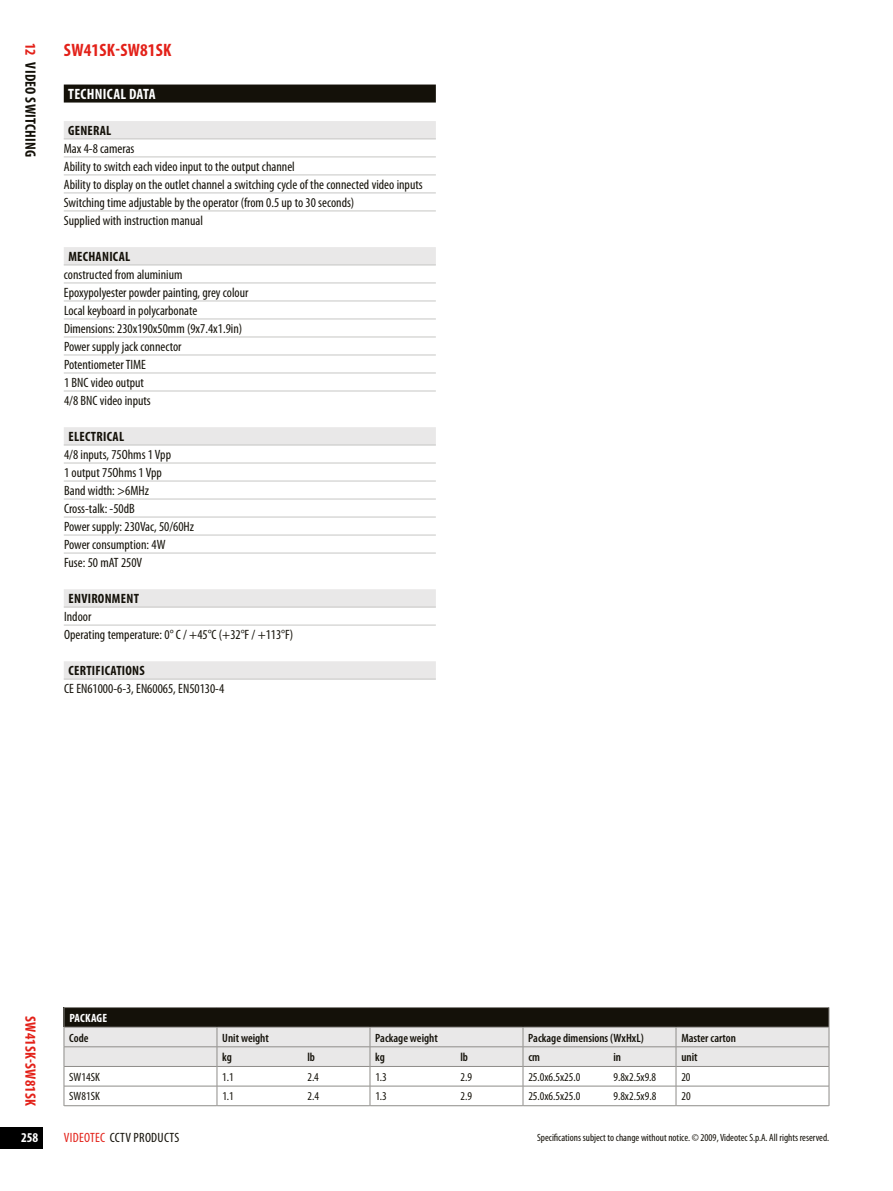
<style>
.page{position:relative;width:893px;height:1191px;background:#fff}
.page>*{position:absolute;margin:0;border:0;box-sizing:border-box;transform-origin:0 0}
.t1{font:700 condensed 18px "Myriad Pro";letter-spacing:.005em;color:#e32119}
.t2{font:700 condensed 15px "Myriad Pro";letter-spacing:.02em;color:#141109}
.t3{font:700 condensed 15px "Myriad Pro";letter-spacing:.005em;color:#e32119}
.t4{font:700 condensed 15px "Myriad Pro";letter-spacing:.02em;color:#fff}
.t5{font:condensed 13.5px/18px "Myriad Pro";color:#141109}
.t6{font:700 condensed 13.5px "Myriad Pro";letter-spacing:.02em;color:#141109}
.t7{font:condensed 13.5px "Myriad Pro";letter-spacing:.02em;color:#141109}
.t8{font:condensed 13.5px "Myriad Pro";color:#e32119}
.t9{font:700 condensed 13.5px "Myriad Pro";color:#fff}
.t10{font:condensed 12px "Myriad Pro";color:#141109}
.t11{font:600 condensed 12px "Myriad Pro";color:#141109}
.t12{font:700 condensed 12px "Myriad Pro";letter-spacing:.02em;color:#fff}
.t13{font:condensed 10.5px "Myriad Pro";color:#141109}
.s1{color:#e32119}
</style>
<div class="page">
<hr style="left:892px;top:0;width:1px;height:1191px;background:#e9e8e8">
<div style="left:0;top:1127px;width:43px;height:21px;background:#000"></div>
<div style="left:64px;top:85px;width:372px;height:18px;background:#141109"></div>
<div style="left:64px;top:121px;width:372px;height:18px;background:#e9e8e8"></div>
<hr style="left:64px;top:139px;width:372px;height:1px;background:#c6c6c4">
<hr style="left:64px;top:157px;width:372px;height:1px;background:#c6c6c4">
<hr style="left:64px;top:175px;width:372px;height:1px;background:#c6c6c4">
<hr style="left:64px;top:193px;width:372px;height:1px;background:#c6c6c4">
<hr style="left:64px;top:211px;width:372px;height:1px;background:#c6c6c4">
<div style="left:64px;top:247px;width:372px;height:18px;background:#e9e8e8"></div>
<hr style="left:64px;top:265px;width:372px;height:1px;background:#c6c6c4">
<hr style="left:64px;top:283px;width:372px;height:1px;background:#c6c6c4">
<hr style="left:64px;top:301px;width:372px;height:1px;background:#c6c6c4">
<hr style="left:64px;top:319px;width:372px;height:1px;background:#c6c6c4">
<hr style="left:64px;top:337px;width:372px;height:1px;background:#c6c6c4">
<hr style="left:64px;top:355px;width:372px;height:1px;background:#c6c6c4">
<hr style="left:64px;top:373px;width:372px;height:1px;background:#c6c6c4">
<hr style="left:64px;top:391px;width:372px;height:1px;background:#c6c6c4">
<div style="left:64px;top:427px;width:372px;height:18px;background:#e9e8e8"></div>
<hr style="left:64px;top:445px;width:372px;height:1px;background:#c6c6c4">
<hr style="left:64px;top:463px;width:372px;height:1px;background:#c6c6c4">
<hr style="left:64px;top:481px;width:372px;height:1px;background:#c6c6c4">
<hr style="left:64px;top:499px;width:372px;height:1px;background:#c6c6c4">
<hr style="left:64px;top:517px;width:372px;height:1px;background:#c6c6c4">
<hr style="left:64px;top:535px;width:372px;height:1px;background:#c6c6c4">
<hr style="left:64px;top:553px;width:372px;height:1px;background:#c6c6c4">
<div style="left:64px;top:589px;width:372px;height:18px;background:#e9e8e8"></div>
<hr style="left:64px;top:607px;width:372px;height:1px;background:#c6c6c4">
<hr style="left:64px;top:625px;width:372px;height:1px;background:#c6c6c4">
<div style="left:64px;top:661px;width:372px;height:18px;background:#e9e8e8"></div>
<hr style="left:64px;top:679px;width:372px;height:1px;background:#c6c6c4">
<svg style="left:64px;top:1007px;width:766px;height:99px"></svg>
<hr style="left:64px;top:1027px;width:153px;height:1px;background:#8e8c89">
<hr style="left:217px;top:1027px;width:153px;height:1px;background:#8e8c89">
<hr style="left:370px;top:1027px;width:153px;height:1px;background:#8e8c89">
<hr style="left:523px;top:1027px;width:153px;height:1px;background:#8e8c89">
<hr style="left:676px;top:1027px;width:153px;height:1px;background:#8e8c89">
<p class="t2" style="left:39px;top:43px;width:116px;rotate:90deg"><span class="s1">12</span> VIDEO SWITCHING</p>
<h1 class="t1" style="left:64px;top:40px;width:101px">SW41SK-SW81SK</h1>
<p class="t4" style="left:68px;top:85px;width:89px">TECHNICAL DATA</p>
<p class="t6" style="left:68px;top:123px;width:45px">GENERAL</p>
<p class="t5" style="left:64px;top:139px;width:360px">Max 4-8 cameras<br>Ability to switch each video input to the output channel<br>Ability to display on the outlet channel a switching cycle of the connected video inputs Switching time adjustable by the operator (from 0.5 up to 30 seconds)<br>Supplied with instruction manual</p>
<p class="t6" style="left:68px;top:249px;width:63px">MECHANICAL</p>
<p class="t5" style="left:64px;top:265px;width:186px">constructed from aluminium<br>Epoxypolyester powder painting, grey colour<br>Local keyboard in polycarbonate<br>Dimensions: 230x190x50mm (9x7.4x1.9in)<br>Power supply jack connector<br>PotentiometerTIME<br>1 BNC video output<br>4/8 BNC video inputs</p>
<p class="t6" style="left:68px;top:429px;width:57px">ELECTRICAL</p>
<p class="t5" style="left:64px;top:445px;width:132px">4/8 inputs, 75Ohms 1 Vpp<br>1 output 75Ohms 1 Vpp<br>Band width: &gt;6MHz<br>Cross-talk: -50dB<br>Power supply: 230Vac, 50/60Hz<br>Power consumption: 4W<br>Fuse: 50 mAT 250V</p>
<p class="t6" style="left:69px;top:591px;width:72px">ENVIRONMENT</p>
<p class="t5" style="left:64px;top:607px;width:231px">Indoor<br>Operating temperature: 0° C / +45°C (+32°F / +113°F)</p>
<p class="t6" style="left:69px;top:663px;width:78px">CERTIFICATIONS</p>
<p class="t5" style="left:64px;top:679px;width:162px">CE EN61000-6-3, EN60065, EN50130-4</p>
<p class="t3" style="left:39px;top:1016px;width:91px;rotate:90deg">SW41SK-SW81SK</p>
<p class="t12" style="left:69px;top:1011px;width:39px">PACKAGE</p>
<p class="t11" style="left:69px;top:1031px;width:21px">Code</p>
<p class="t11" style="left:222px;top:1031px;width:48px">Unit weight</p>
<p class="t11" style="left:375px;top:1031px;width:64px">Package weight</p>
<p class="t11" style="left:528px;top:1031px;width:117px">Package dimensions (WxHxL)</p>
<p class="t11" style="left:681px;top:1031px;width:56px">Master carton</p>
<p class="t11" style="left:222px;top:1050px;width:11px">kg</p>
<p class="t11" style="left:307px;top:1050px;width:9px">lb</p>
<p class="t11" style="left:375px;top:1050px;width:11px">kg</p>
<p class="t11" style="left:460px;top:1050px;width:9px">lb</p>
<p class="t11" style="left:528px;top:1050px;width:13px">cm</p>
<p class="t11" style="left:613px;top:1050px;width:9px">in</p>
<p class="t11" style="left:681px;top:1050px;width:18px">unit</p>
<p class="t10" style="left:69px;top:1070px;width:32px">SW14SK</p>
<p class="t10" style="left:222px;top:1070px;width:13px">1.1</p>
<p class="t10" style="left:307px;top:1070px;width:13px">2.4</p>
<p class="t10" style="left:375px;top:1070px;width:13px">1.3</p>
<p class="t10" style="left:460px;top:1070px;width:13px">2.9</p>
<p class="t10" style="left:528px;top:1070px;width:54px">25.0x6.5x25.0</p>
<p class="t10" style="left:613px;top:1070px;width:44px">9.8x2.5x9.8</p>
<p class="t10" style="left:681px;top:1070px;width:11px">20</p>
<p class="t10" style="left:69px;top:1090px;width:32px">SW81SK</p>
<p class="t10" style="left:222px;top:1090px;width:13px">1.1</p>
<p class="t10" style="left:307px;top:1090px;width:13px">2.4</p>
<p class="t10" style="left:375px;top:1090px;width:13px">1.3</p>
<p class="t10" style="left:460px;top:1090px;width:13px">2.9</p>
<p class="t10" style="left:528px;top:1090px;width:54px">25.0x6.5x25.0</p>
<p class="t10" style="left:613px;top:1090px;width:44px">9.8x2.5x9.8</p>
<p class="t10" style="left:681px;top:1090px;width:11px">20</p>
<p class="t9" style="left:21px;top:1130px;width:19px">258</p>
<p class="t8" style="left:64px;top:1130px;width:22px">Videotec</p>
<p class="t13" style="left:537px;top:1131px;width:294px">Specifications subject to change without notice. © 2009, Videotec S.p.A. All rights reserved.</p>
<p class="t7" style="left:110px;top:1130px;width:61px">CCTV Products</p>
</div>
